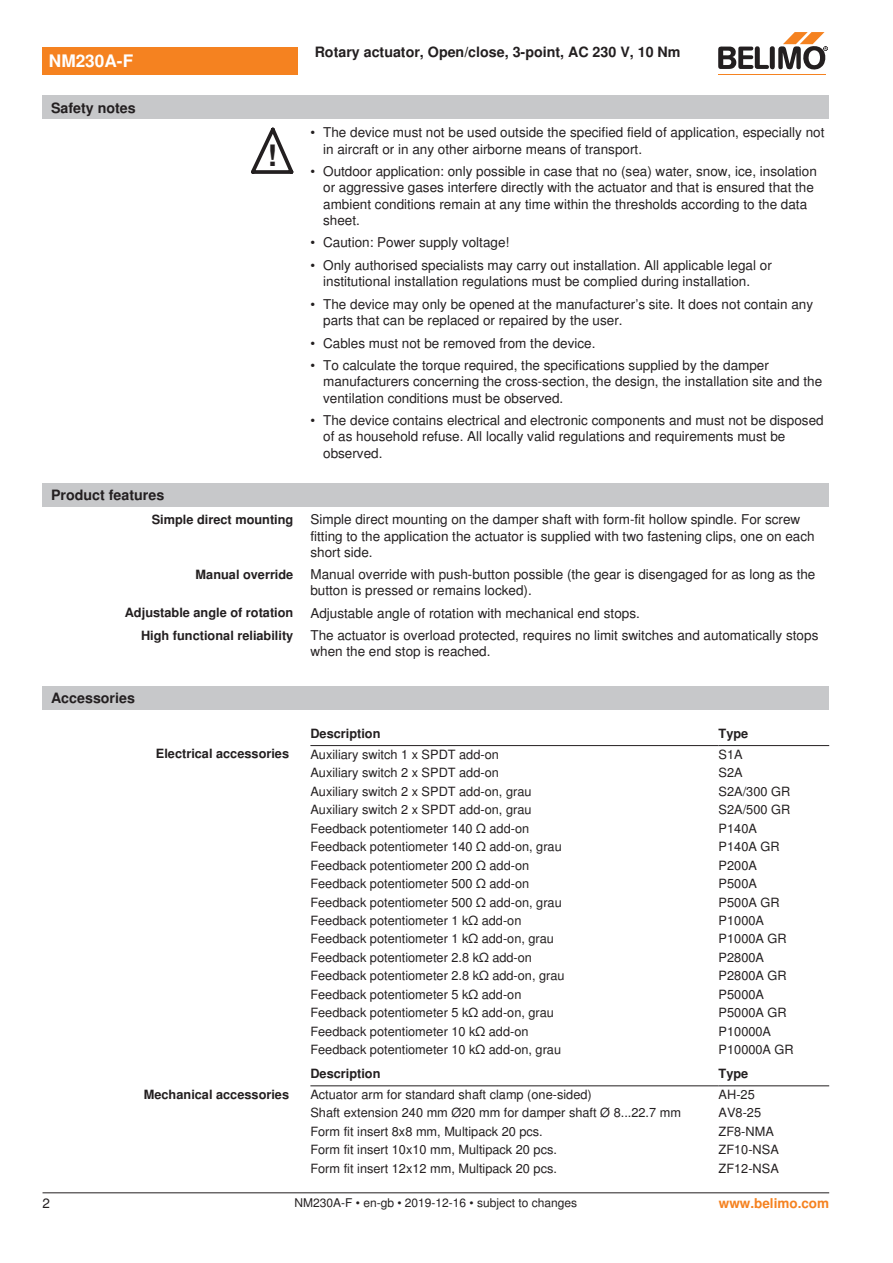
<style>
.page{position:relative;width:893px;height:1263px;background:#fff}
.page>*{position:absolute;margin:0;border:0;box-sizing:border-box;transform-origin:0 0}
.t1{font:700 29.55px "Nimbus Sans BEL";color:#231f20}
.t2{font:700 17.25px "Nimbus Sans BEL";color:#fff}
.t3{font:700 14.25px "Nimbus Sans BEL";color:#231f20}
.Bulletpoints_1_5mm_A{font:13.5px/16.2px "Nimbus Sans BEL";color:#231f20}
.Rechtsbündig_Footer{font:700 13.5px "Nimbus Sans BEL";color:#f58220}
.Tabellentext_1mm{font:12.75px "Nimbus Sans BEL";color:#231f20}
.Rechtsbündig{font:700 12.75px "Nimbus Sans BEL";color:#231f20}
.Tabellenkopf_rechtsb{font:700 12.75px "Nimbus Sans BEL";color:#231f20}
.Tabellenkopf{font:700 12.75px "Nimbus Sans BEL";color:#231f20}
.Footer_EU_center{font:12px "Nimbus Sans BEL";color:#231f20}
</style>
<div class="page">
<svg style="left:251px;top:128px;width:42px;height:46px"></svg>
<div style="left:43px;top:483px;width:786px;height:23px;background:#c7c8ca"></div>
<div style="left:43px;top:686px;width:786px;height:23px;background:#c7c8ca"></div>
<hr style="left:310px;top:745px;width:409px;height:1px;background:#231f20">
<hr style="left:719px;top:745px;width:110px;height:1px;background:#231f20">
<hr style="left:310px;top:1085px;width:409px;height:1px;background:#231f20">
<hr style="left:719px;top:1085px;width:110px;height:1px;background:#231f20">
<div style="left:43px;top:47px;width:255px;height:27px;background:#f58220"></div>
<hr style="left:718px;top:74px;width:107px;height:1px;background:#f58220">
<svg style="left:718px;top:32px;width:110px;height:38px"></svg>
<div style="left:43px;top:96px;width:786px;height:23px;background:#c7c8ca"></div>
<hr style="left:43px;top:1192px;width:786px;height:1px;background:#231f20">
<p class="t2" style="left:49px;top:51px;width:86px">NM230A-F</p>
<p class="t3" style="left:51px;top:99px;width:86px">Safety notes</p>
<p class="t1" style="left:267px;top:138px;width:11px">!</p>
<p class="t3" style="left:315px;top:44px;width:367px">Rotary actuator, Open/close, 3-point, AC 230 V, 10 Nm</p>
<p class="Bulletpoints_1_5mm_A" style="left:323px;top:125px;width:503px;text-indent:-13px">• The device must not be used outside the specified field of application, especially not in aircraft or in any other airborne means of transport.</p>
<p class="Bulletpoints_1_5mm_A" style="left:323px;top:164px;width:495px;text-indent:-13px">• Outdoor application: only possible in case that no (sea) water, snow, ice, insolation or aggressive gases interfere directly with the actuator and that is ensured that the ambient conditions remain at any time within the thresholds according to the data sheet.</p>
<p class="Bulletpoints_1_5mm_A" style="left:310px;top:235px;width:200px">• Caution: Power supply voltage!</p>
<p class="Bulletpoints_1_5mm_A" style="left:323px;top:257px;width:450px;text-indent:-13px">• Only authorised specialists may carry out installation. All applicable legal or institutional installation regulations must be complied during installation.</p>
<p class="Bulletpoints_1_5mm_A" style="left:323px;top:296px;width:491px;text-indent:-13px">• The device may only be opened at the manufacturer’s site. It does not contain any parts that can be replaced or repaired by the user.</p>
<p class="Bulletpoints_1_5mm_A" style="left:310px;top:335px;width:287px">• Cables must not be removed from the device.</p>
<p class="Bulletpoints_1_5mm_A" style="left:323px;top:358px;width:500px;text-indent:-13px">• To calculate the torque required, the specifications supplied by the damper manufacturers concerning the cross-section, the design, the installation site and the ventilation conditions must be observed.</p>
<p class="Bulletpoints_1_5mm_A" style="left:323px;top:413px;width:502px;text-indent:-13px">• The device contains electrical and electronic components and must not be disposed of as household refuse. All locally valid regulations and requirements must be observed.</p>
<p class="t3" style="left:51px;top:486px;width:115px">Product features</p>
<p class="Rechtsbündig" style="left:152px;top:512px;width:143px">Simple direct mounting</p>
<p class="Bulletpoints_1_5mm_A" style="left:310px;top:512px;width:506px">Simple direct mounting on the damper shaft with form-fit hollow spindle. For screw fitting to the application the actuator is supplied with two fastening clips, one on each short side.</p>
<p class="Rechtsbündig" style="left:196px;top:567px;width:99px">Manual override</p>
<p class="Bulletpoints_1_5mm_A" style="left:310px;top:567px;width:506px">Manual override with push-button possible (the gear is disengaged for as long as the button is pressed or remains locked).</p>
<p class="Rechtsbündig" style="left:125px;top:605px;width:170px">Adjustable angle of rotation</p>
<p class="Bulletpoints_1_5mm_A" style="left:310px;top:605px;width:331px">Adjustable angle of rotation with mechanical end stops.</p>
<p class="Rechtsbündig" style="left:141px;top:627px;width:154px">High functional reliability</p>
<p class="Bulletpoints_1_5mm_A" style="left:310px;top:628px;width:509px">The actuator is overload protected, requires no limit switches and automatically stops when the end stop is reached.</p>
<p class="t3" style="left:51px;top:689px;width:85px">Accessories</p>
<p class="Tabellenkopf" style="left:310px;top:726px;width:72px">Description</p>
<p class="Tabellenkopf" style="left:719px;top:726px;width:31px">Type</p>
<p class="Tabellenkopf_rechtsb" style="left:156px;top:746px;width:135px">Electrical accessories</p>
<p class="Tabellentext_1mm" style="left:310px;top:746px;width:190px">Auxiliary switch 1 x SPDT add-on</p>
<p class="Tabellentext_1mm" style="left:719px;top:746px;width:26px">S1A</p>
<p class="Tabellentext_1mm" style="left:310px;top:765px;width:190px">Auxiliary switch 2 x SPDT add-on</p>
<p class="Tabellentext_1mm" style="left:719px;top:765px;width:26px">S2A</p>
<p class="Tabellentext_1mm" style="left:310px;top:783px;width:223px">Auxiliary switch 2 x SPDT add-on, grau</p>
<p class="Tabellentext_1mm" style="left:719px;top:783px;width:73px">S2A/300 GR</p>
<p class="Tabellentext_1mm" style="left:310px;top:802px;width:223px">Auxiliary switch 2 x SPDT add-on, grau</p>
<p class="Tabellentext_1mm" style="left:719px;top:802px;width:73px">S2A/500 GR</p>
<p class="Tabellentext_1mm" style="left:310px;top:820px;width:220px">Feedback potentiometer 140 Ω add-on</p>
<p class="Tabellentext_1mm" style="left:719px;top:820px;width:40px">P140A</p>
<p class="Tabellentext_1mm" style="left:310px;top:839px;width:253px">Feedback potentiometer 140 Ω add-on, grau</p>
<p class="Tabellentext_1mm" style="left:719px;top:839px;width:62px">P140A GR</p>
<p class="Tabellentext_1mm" style="left:310px;top:857px;width:220px">Feedback potentiometer 200 Ω add-on</p>
<p class="Tabellentext_1mm" style="left:719px;top:857px;width:40px">P200A</p>
<p class="Tabellentext_1mm" style="left:310px;top:876px;width:220px">Feedback potentiometer 500 Ω add-on</p>
<p class="Tabellentext_1mm" style="left:719px;top:876px;width:40px">P500A</p>
<p class="Tabellentext_1mm" style="left:310px;top:894px;width:253px">Feedback potentiometer 500 Ω add-on, grau</p>
<p class="Tabellentext_1mm" style="left:719px;top:894px;width:62px">P500A GR</p>
<p class="Tabellentext_1mm" style="left:310px;top:913px;width:212px">Feedback potentiometer 1 kΩ add-on</p>
<p class="Tabellentext_1mm" style="left:719px;top:913px;width:47px">P1000A</p>
<p class="Tabellentext_1mm" style="left:310px;top:931px;width:245px">Feedback potentiometer 1 kΩ add-on, grau</p>
<p class="Tabellentext_1mm" style="left:719px;top:931px;width:70px">P1000A GR</p>
<p class="Tabellentext_1mm" style="left:310px;top:950px;width:223px">Feedback potentiometer 2.8 kΩ add-on</p>
<p class="Tabellentext_1mm" style="left:719px;top:950px;width:47px">P2800A</p>
<p class="Tabellentext_1mm" style="left:310px;top:968px;width:256px">Feedback potentiometer 2.8 kΩ add-on, grau</p>
<p class="Tabellentext_1mm" style="left:719px;top:968px;width:70px">P2800A GR</p>
<p class="Tabellentext_1mm" style="left:310px;top:987px;width:212px">Feedback potentiometer 5 kΩ add-on</p>
<p class="Tabellentext_1mm" style="left:719px;top:987px;width:47px">P5000A</p>
<p class="Tabellentext_1mm" style="left:310px;top:1005px;width:245px">Feedback potentiometer 5 kΩ add-on, grau</p>
<p class="Tabellentext_1mm" style="left:719px;top:1005px;width:70px">P5000A GR</p>
<p class="Tabellentext_1mm" style="left:310px;top:1024px;width:220px">Feedback potentiometer 10 kΩ add-on</p>
<p class="Tabellentext_1mm" style="left:719px;top:1024px;width:54px">P10000A</p>
<p class="Tabellentext_1mm" style="left:310px;top:1042px;width:252px">Feedback potentiometer 10 kΩ add-on, grau</p>
<p class="Tabellentext_1mm" style="left:719px;top:1042px;width:77px">P10000A GR</p>
<p class="Tabellenkopf" style="left:310px;top:1066px;width:72px">Description</p>
<p class="Tabellenkopf" style="left:719px;top:1066px;width:31px">Type</p>
<p class="Tabellenkopf_rechtsb" style="left:144px;top:1086px;width:147px">Mechanical accessories</p>
<p class="Tabellentext_1mm" style="left:310px;top:1087px;width:283px">Actuator arm for standard shaft clamp (one-sided)</p>
<p class="Tabellentext_1mm" style="left:719px;top:1087px;width:38px">AH-25</p>
<p class="Tabellentext_1mm" style="left:310px;top:1105px;width:372px">Shaft extension 240 mm Ø20 mm for damper shaft Ø 8...22.7 mm</p>
<p class="Tabellentext_1mm" style="left:719px;top:1105px;width:44px">AV8-25</p>
<p class="Tabellentext_1mm" style="left:310px;top:1124px;width:234px">Form fit insert 8x8 mm, Multipack 20 pcs.</p>
<p class="Tabellentext_1mm" style="left:719px;top:1124px;width:57px">ZF8-NMA</p>
<p class="Tabellentext_1mm" style="left:310px;top:1142px;width:248px">Form fit insert 10x10 mm, Multipack 20 pcs.</p>
<p class="Tabellentext_1mm" style="left:719px;top:1142px;width:62px">ZF10-NSA</p>
<p class="Tabellentext_1mm" style="left:310px;top:1161px;width:248px">Form fit insert 12x12 mm, Multipack 20 pcs.</p>
<p class="Tabellentext_1mm" style="left:719px;top:1161px;width:62px">ZF12-NSA</p>
<p class="Bulletpoints_1_5mm_A" style="left:43px;top:1196px;width:9px">2</p>
<p class="Footer_EU_center" style="left:294px;top:1196px;width:284px">NM230A-F • en-gb • 2019-12-16 • subject to changes</p>
<p class="Rechtsbündig_Footer" style="left:719px;top:1195px;width:112px">www.belimo.com</p>
</div>
